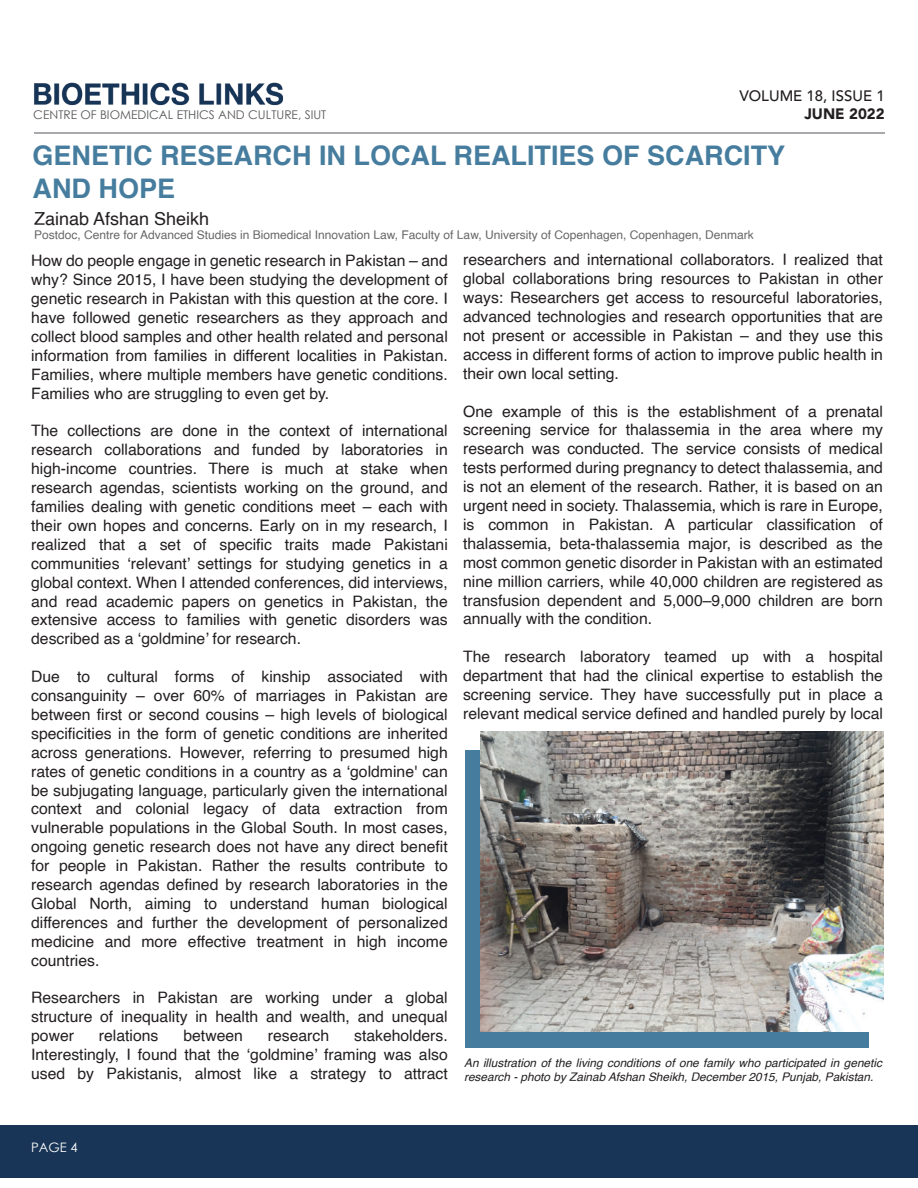
<style>
.page{position:relative;width:918px;height:1188px;background:#fff}
.page>*{position:absolute;margin:0;border:0;box-sizing:border-box;transform-origin:0 0}
.t1{font:700 27px/32.4px "Helvetica";color:#467d9e}
.t2{font:18px "Helvetica";color:#231f20}
.t3{font:15.75px/18.9px "Helvetica";color:#231f20;text-align:justify}
.t4{font:500 15px "Avenir";color:#231f20}
.t5{font:900 15px "Avenir";color:#231f20}
.t6{font:13.05px "Century Gothic";color:#fff}
.t7{font:12px "Helvetica";color:#676767}
.t8{font:12px "Century Gothic";color:#57585a}
.t9{font:italic 11.85px/14.2px "Helvetica";color:#231f20}
</style>
<div class="page">
<div style="left:0;top:1125px;width:918px;height:52px;background:#183456"></div>
<hr style="left:34px;top:132px;width:851px;height:2px;background:#a8a9ad">
<img style="left:34px;top:82px;width:249px;height:24px">
<div style="left:465px;top:750px;width:404px;height:298px;background:#467d9e"></div>
<img style="left:481px;top:732px;width:402px;height:300px">
<p class="t8" style="left:33px;top:110px;width:295px">CENTRE OF BIOMEDICAL ETHICS AND CULTURE, SIUT</p>
<p class="t4" style="left:739px;top:90px;width:147px">VOLUME 18, ISSUE 1</p>
<p class="t5" style="left:804px;top:105px;width:82px">JUNE 2022</p>
<h1 class="t1" style="left:33px;top:142px;width:754px">GENETIC RESEARCH IN LOCAL REALITIES OF SCARCITY<br>AND HOPE</h1>
<p class="t2" style="left:34px;top:211px;width:177px">Zainab Afshan Sheikh</p>
<p class="t7" style="left:34px;top:230px;width:721px">Postdoc, Centre for Advanced Studies in Biomedical Innovation Law, Faculty of Law, University of Copenhagen, Copenhagen, Denmark</p>
<p class="t3" style="left:31px;top:252px;width:418px">How do people engage in genetic research in Pakistan – and why? Since 2015, I have been studying the development of genetic research in Pakistan with this question at the core. I have followed genetic researchers as they approach and collect blood samples and other health related and personal information from families in different localities in Pakistan.<br>Families, where multiple members have genetic conditions.<br>Families who are struggling to even get by.</p>
<p class="t3" style="left:31px;top:423px;width:418px">The collections are done in the context of international research collaborations and funded by laboratories in high-income countries. There is much at stake when research agendas, scientists working on the ground, and families dealing with genetic conditions meet – each with their own hopes and concerns. Early on in my research, I realized that a set of specific traits made Pakistani communities ‘relevant’ settings for studying genetics in a global context. When I attended conferences, did interviews, and read academic papers on genetics in Pakistan, the extensive access to families with genetic disorders was described as a ‘goldmine’ for research.</p>
<p class="t3" style="left:31px;top:668px;width:418px">Due to cultural forms of kinship associated with consanguinity – over 60% of marriages in Pakistan are between first or second cousins – high levels of biological specificities in the form of genetic conditions are inherited across generations. However, referring to presumed high rates of genetic conditions in a country as a ‘goldmine' can be subjugating language, particularly given the international context and colonial legacy of data extraction from vulnerable populations in the Global South. In most cases, ongoing genetic research does not have any direct benefit for people in Pakistan. Rather the results contribute to research agendas defined by research laboratories in the Global North, aiming to understand human biological differences and further the development of personalized medicine and more effective treatment in high income countries.</p>
<p class="t3" style="left:31px;top:990px;width:418px">Researchers in Pakistan are working under a global structure of inequality in health and wealth, and unequal power</p>
<p class="t3" style="left:31px;top:1027px;width:418px;text-indent:323px">stakeholders.<br>Interestingly, I found that the ‘goldmine’ framing was also used by Pakistanis, almost like a strategy to attract</p>
<p class="t3" style="left:99px;top:1027px;width:61px">relations</p>
<p class="t3" style="left:183px;top:1027px;width:61px">between</p>
<p class="t3" style="left:268px;top:1027px;width:63px">research</p>
<p class="t3" style="left:463px;top:252px;width:421px">researchers and international collaborators. I realized that global collaborations bring resources to Pakistan in other ways: Researchers get access to resourceful laboratories, advanced technologies and research opportunities that are not present or accessible in Pakistan – and they use this access in different forms of action to improve public health in their own local setting.</p>
<p class="t3" style="left:463px;top:403px;width:421px">One example of this is the establishment of a prenatal screening service for thalassemia in the area where my research was conducted. The service consists of medical tests performed during pregnancy to detect thalassemia, and is not an element of the research. Rather, it is based on an urgent need in society. Thalassemia, which is rare in Europe, is common in Pakistan. A particular classification of thalassemia, beta-thalassemia major, is described as the most common genetic disorder in Pakistan with an estimated nine million carriers, while 40,000 children are registered as transfusion dependent and 5,000–9,000 children are born annually with the condition.</p>
<p class="t3" style="left:463px;top:648px;width:421px">The research laboratory teamed up with a hospital department that had the clinical expertise to establish the screening service. They have successfully put in place a relevant medical service defined and handled purely by local</p>
<p class="t9" style="left:464px;top:1056px;width:419px">An illustration of the living conditions of one family who participated in genetic research - photo by Zainab Afshan Sheikh, December 2015, Punjab, Pakistan.</p>
<p class="t6" style="left:50px;top:1142px;width:48px">PAGE 4</p>
<p class="t6" style="left:31px;top:1142px;width:48px">PAGE 4</p>
</div>
